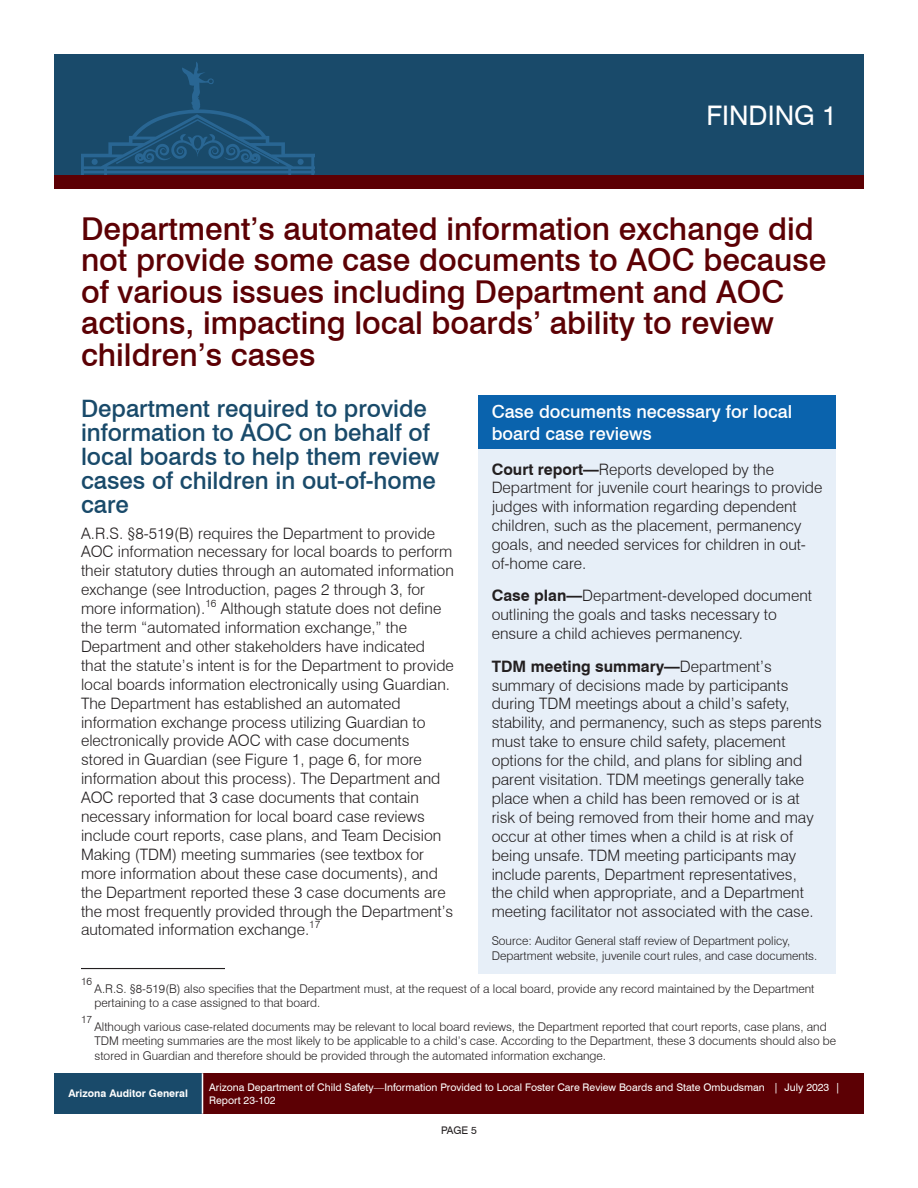
<style>
.page{position:relative;width:918px;height:1188px;background:#fff}
.page>*{position:absolute;margin:0;border:0;box-sizing:border-box;transform-origin:0 0}
.t1{font:500 31.5px/31.5px "Swiss 721 BT";color:#5c0004}
.t2{font:27px "Swiss 721 BT";color:#fff}
.t3{font:500 24px/24px "Swiss 721 BT";color:#194a6a}
.t4{font:500 18px/21.6px "Swiss 721 BT";color:#fff}
.t5{font:300 15.75px/18.9px "Swiss 721 BT";color:#231f20}
.t6{font:300 12px/14.4px "Swiss 721 BT";color:#231f20}
.t7{font:10.5px/12.6px "Swiss 721 BT";color:#fff}
.t8{font:700 10.5px "Swiss 721 BT";color:#fff}
.t9{font:300 10.5px "Swiss 721 BT";color:#231f20}
.t10{font:10.5px "Swiss 721 BT";color:#231f20}
.s1{font-weight:700}
</style>
<div class="page">
<div style="left:54px;top:54px;width:810px;height:122px;background:#194a6a"></div>
<div style="left:54px;top:176px;width:810px;height:13px;background:#5c0004"></div>
<svg style="left:81px;top:62px;width:233px;height:112px"></svg>
<div style="left:54px;top:1073px;width:148px;height:41px;background:#194a6a"></div>
<div style="left:202px;top:1073px;width:662px;height:41px;background:#5c0004"></div>
<hr style="left:202px;top:1073px;width:1px;height:41px;background:#fff">
<hr style="left:81px;top:968px;width:144px;height:1px;background:#231f20">
<div style="left:478px;top:395px;width:358px;height:54px;background:#0a63ad"></div>
<div style="left:478px;top:449px;width:358px;height:524px;background:#e7eff8"></div>
<h2 class="t2" style="left:707px;top:99px;width:132px">FINDING 1</h2>
<h1 class="t1" style="left:81px;top:213px;width:747px">Department’s automated information exchange did not provide some case documents to AOC because of various issues including Department and AOC actions, impacting local boards’ ability to review children’s cases</h1>
<h3 class="t3" style="left:81px;top:396px;width:360px">Department required to provide information to AOC on behalf of local boards to help them review cases of children in out-of-home care</h3>
<p class="t5" style="left:81px;top:523px;width:374px">A.R.S. §8-519(B) requires the Department to provide AOC information necessary for local boards to perform their statutory duties through an automated information exchange (see Introduction, pages 2 through 3, for more information).</p>
<p class="t4" style="left:492px;top:401px;width:302px">Case documents necessary for local board case reviews</p>
<p class="t5" style="left:492px;top:459px;width:332px"><span class="s1">Court report—</span>Reports developed by the Department for juvenile court hearings to provide judges with information regarding dependent children, such as the placement, permanency goals, and needed services for children in out&shy;of-home care.</p>
<p class="t5" style="left:492px;top:586px;width:322px"><span class="s1">Case plan—</span>Department-developed document outlining the goals and tasks necessary to ensure a child achieves permanency.</p>
<p class="t5" style="left:492px;top:656px;width:332px"><span class="s1">TDM meeting summary—</span>Department’s summary of decisions made by participants during TDM meetings about a child’s safety, stability, and permanency, such as steps parents must take to ensure child safety, placement options for the child, and plans for sibling and parent visitation. TDM meetings generally take place when a child has been removed or is at risk of being removed from their home and may occur at other times when a child is at risk of being unsafe. TDM meeting participants may include parents, Department representatives, the child when appropriate, and a Department meeting facilitator not associated with the case.</p>
<p class="t6" style="left:492px;top:934px;width:327px">Source: Auditor General staff review of Department policy,<br>Department website, juvenile court rules, and case documents.</p>
<p class="t9" style="left:205px;top:597px;width:13px">16</p>
<p class="t5" style="left:81px;top:599px;width:374px;text-indent:140px">Although statute does not define the term “automated information exchange,” the Department and other stakeholders have indicated that the statute’s intent is for the Department to provide local boards information electronically using Guardian.<br>The Department has established an automated information exchange process utilizing Guardian to electronically provide AOC with case documents stored in Guardian (see Figure 1, page 6, for more information about this process). The Department and AOC reported that 3 case documents that contain necessary information for local board case reviews include court reports, case plans, and Team Decision Making (TDM) meeting summaries (see textbox for more information about these case documents), and the Department reported these 3 case documents are the most frequently provided through the Department’s automated information exchange.</p>
<p class="t9" style="left:309px;top:918px;width:13px">17</p>
<p class="t9" style="left:81px;top:975px;width:13px">16</p>
<p class="t6" style="left:94px;top:981px;width:721px">A.R.S. §8-519(B) also specifies that the Department must, at the request of a local board, provide any record maintained by the Department pertaining to a case assigned to that board.</p>
<p class="t9" style="left:81px;top:1013px;width:13px">17</p>
<p class="t6" style="left:94px;top:1019px;width:743px">Although various case-related documents may be relevant to local board reviews, the Department reported that court reports, case plans, and<br>TDM meeting summaries are the most likely to be applicable to a child’s case. According to the Department, these 3 documents should also be stored in Guardian and therefore should be provided through the automated information exchange.</p>
<p class="t8" style="left:68px;top:1087px;width:121px">Arizona Auditor General</p>
<p class="t7" style="left:209px;top:1081px;width:633px">Arizona Department of Child Safety—Information Provided to Local Foster Care Review Boards and State Ombudsman | July 2023 |<br>Report 23-102</p>
<p class="t7" style="left:218px;top:1081px;width:633px">Arizona Department of Child Safety—Information Provided to Local Foster Care Review Boards and S ate Ombudsman | July 2023 |</p>
<p class="t10" style="left:441px;top:1124px;width:37px">PAGE 5</p>
</div>
